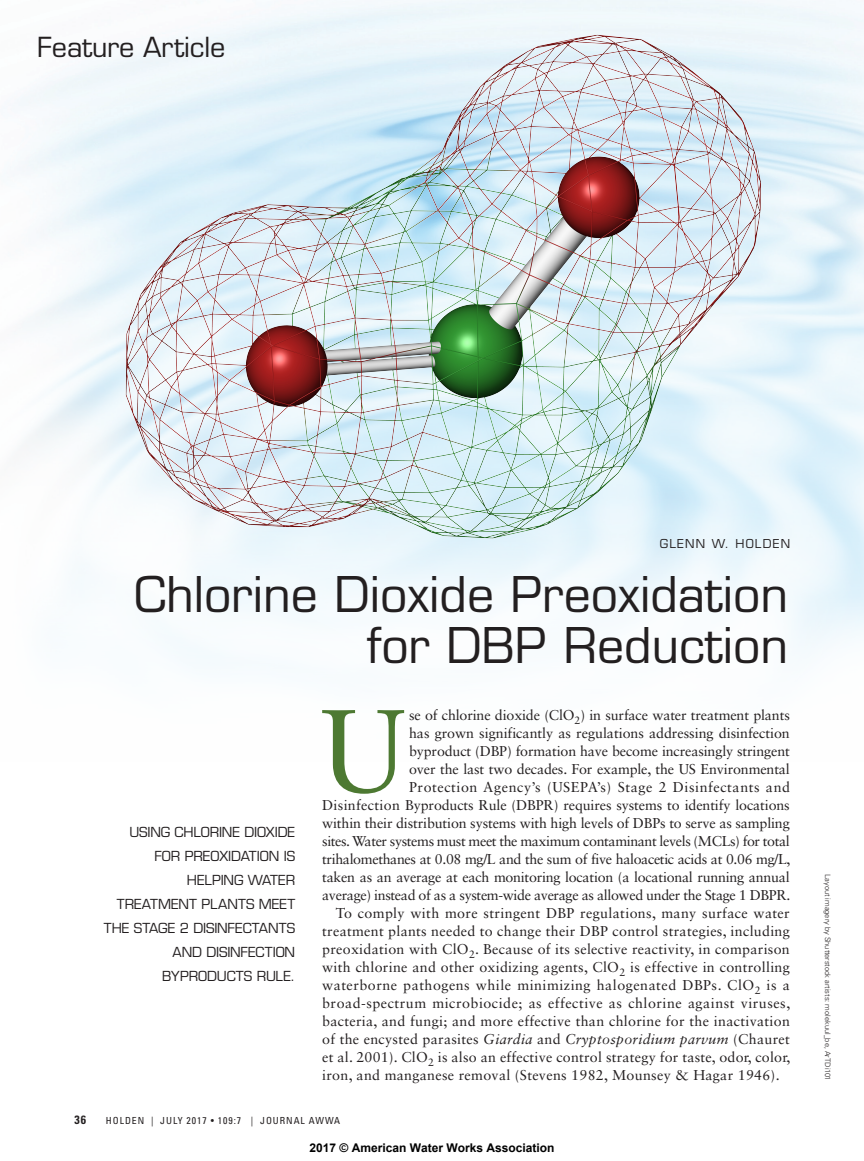
<style>
.page{position:relative;width:864px;height:1161px;background:#fff}
.page>*{position:absolute;margin:0;border:0;box-sizing:border-box;transform-origin:0 0}
.t1{font:117.45px "Sabon LT Std";color:#4d7932}
.t2{font:48px/51px "Eurostile LT Std";color:#231f20;text-align:right}
.t3{font:27px "Eurostile LT Std";letter-spacing:-.005em;color:#231f20}
.t4{font:14.25px "Sabon LT Std";letter-spacing:.015em;color:#231f20}
.t5{font:14.25px "Sabon LT Std";letter-spacing:-.01em;color:#231f20}
.t6{font:14.25px "Sabon LT Std";letter-spacing:-.025em;color:#231f20}
.t7{font:14.25px "Sabon LT Std";letter-spacing:.035em;color:#231f20}
.t8{font:14.25px "Sabon LT Std";letter-spacing:-.03em;color:#231f20}
.t9{font:14.25px "Sabon LT Std";letter-spacing:-.02em;color:#231f20}
.t10{font:14.25px "Sabon LT Std";letter-spacing:.04em;color:#231f20}
.t11{font:13.5px/24px "Eurostile LT Std";letter-spacing:-.01em;color:#231f20;text-align:right}
.t12{font:700 12px "Arial";color:#000}
.t13{font:12px "Eurostile LT Std";letter-spacing:.1em;color:#231f20}
.t14{font:700 condensed 12px "Univers LT Std";color:#231f20}
.t15{font:condensed 9.75px "Univers LT Std";letter-spacing:.1em;color:#231f20}
.t16{font:300 7.5px "Univers LT Std";letter-spacing:-.005em;color:#231f20}
.s1{font-style:italic}
</style>
<div class="page">
<img style="left:52px;top:10px;width:758px;height:569px">
<h3 class="t3" style="left:37px;top:31px;width:190px">Feature Article</h3>
<p class="t13" style="left:660px;top:536px;width:132px">GLENN W. HOLDEN</p>
<h2 class="t2" style="left:134px;top:570px;width:656px">Chlorine Dioxide Preoxidation for DBP Reduction</h2>
<p class="t11" style="left:104px;top:820px;width:193px">USING CHLORINE DIOXIDE<br>FOR PREOXIDATION IS<br>HELPING WATER<br>TREATMENT PLANTS MEET<br>THE STAGE 2 DISINFECTANTS<br>AND DISINFECTION<br>BYPRODUCTS RULE.</p>
<h1 class="t1" style="left:321px;top:681px;width:86px">U</h1>
<p class="t5" style="left:409px;top:707px;width:382px">se of chlorine dioxide (ClO<sub>2</sub>) in surface water treatment plants</p>
<p class="t4" style="left:409px;top:725px;width:382px">has grown significantly as regulations addressing disinfection</p>
<p class="t5" style="left:409px;top:743px;width:382px">byproduct (DBP) formation have become increasingly stringent</p>
<p class="t5" style="left:409px;top:761px;width:382px">over the last two decades. For example, the US Environmental</p>
<p class="t10" style="left:409px;top:779px;width:383px">Protection Agency’s (USEPA’s) Stage 2 Disinfectants and</p>
<p class="t5" style="left:322px;top:797px;width:469px">Disinfection Byproducts Rule (DBPR) requires systems to identify locations</p>
<p class="t5" style="left:322px;top:815px;width:469px">within their distribution systems with high levels of DBPs to serve as sampling</p>
<p class="t8" style="left:322px;top:833px;width:469px">sites. Water systems must meet the maximum contaminant levels (MCLs) for total</p>
<p class="t6" style="left:322px;top:851px;width:470px">trihalomethanes at 0.08 mg/L and the sum of five haloacetic acids at 0.06 mg/L,</p>
<p class="t9" style="left:322px;top:869px;width:469px">taken as an average at each monitoring location (a locational running annual</p>
<p class="t6" style="left:322px;top:887px;width:470px">average) instead of as a system-wide average as allowed under the Stage 1 DBPR.</p>
<p class="t4" style="left:336px;top:905px;width:456px">To comply with more stringent DBP regulations, many surface water</p>
<p class="t4" style="left:322px;top:923px;width:469px">treatment plants needed to change their DBP control strategies, including</p>
<p class="t4" style="left:322px;top:941px;width:469px">preoxidation with ClO<sub>2</sub>. Because of its selective reactivity, in comparison</p>
<p class="t4" style="left:322px;top:959px;width:469px">with chlorine and other oxidizing agents, ClO<sub>2</sub> is effective in controlling</p>
<p class="t7" style="left:322px;top:977px;width:469px">waterborne pathogens while minimizing halogenated DBPs. ClO<sub>2</sub> is a</p>
<p class="t7" style="left:322px;top:995px;width:470px">broad-spectrum microbiocide; as effective as chlorine against viruses,</p>
<p class="t4" style="left:322px;top:1013px;width:469px">bacteria, and fungi; and more effective than chlorine for the inactivation</p>
<p class="t4" style="left:322px;top:1031px;width:469px">of the encysted parasites <span class="s1">Giardia</span> and <span class="s1">Cryptosporidium parvum</span> (Chauret</p>
<p class="t4" style="left:322px;top:1049px;width:470px">et al. 2001). ClO<sub>2</sub> is also an effective control strategy for taste, odor, color,</p>
<p class="t4" style="left:322px;top:1067px;width:459px">iron, and manganese removal (Stevens 1982, Mounsey &amp; Hagar 1946).</p>
<p class="t14" style="left:74px;top:1112px;width:13px">36</p>
<p class="t15" style="left:106px;top:1114px;width:236px">HOLDEN | JULY 2017 • 109:7 | JOURNAL AWWA</p>
<p class="t12" style="left:310px;top:1139px;width:246px">2017 © American Water Works Association</p>
<p class="t16" style="left:832px;top:874px;width:208px;rotate:90deg">Layout imagery by Shutterstock artists: molekuul_be, ArTDi101</p>
</div>
